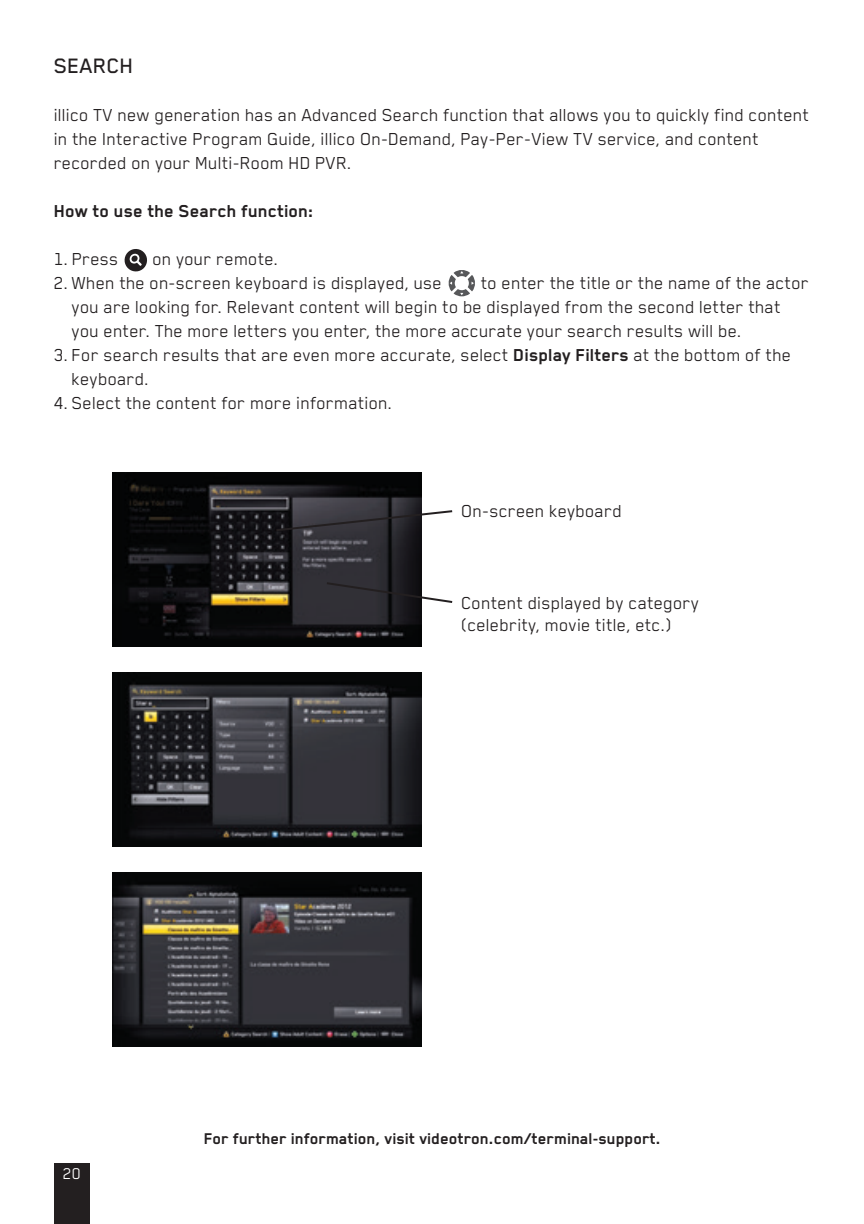
<style>
.page{position:relative;width:864px;height:1224px;background:#fff}
.page>*{position:absolute;margin:0;border:0;box-sizing:border-box;transform-origin:0 0}
.t1{font:500 24px "Blender Pro";color:#231f20}
.t2{font:20px/24px "Blender Pro";color:#231f20}
.t3{font:700 20px "Blender Pro";color:#231f20}
.t4{font:700 18px "Blender Pro";color:#231f20}
.t5{font:18px "Blender Pro";color:#fff}
.s1{font-weight:700}
</style>
<div class="page">
<div style="left:54px;top:1164px;width:36px;height:60px;background:#231f20"></div>
<svg style="left:124px;top:249px;width:23px;height:23px"></svg>
<svg style="left:448px;top:270px;width:27px;height:26px"></svg>
<img style="left:112px;top:472px;width:310px;height:174px">
<img style="left:112px;top:672px;width:310px;height:175px">
<img style="left:112px;top:873px;width:310px;height:174px">
<svg style="left:274px;top:509px;width:179px;height:23px"></svg>
<svg style="left:325px;top:581px;width:128px;height:23px"></svg>
<p class="t1" style="left:54px;top:53px;width:14px">SEAR</p>
<p class="t1" style="left:107px;top:53px;width:25px">CH</p>
<p class="t2" style="left:54px;top:103px;width:757px">illico TV new generation has an Advanced Search function that allows you to quickly find content in the Interactive Program Guide, illico On-Demand, Pay-Per-View TV service, and content recorded on your Multi-Room HD PVR.</p>
<p class="t3" style="left:54px;top:200px;width:261px">How to use the Search function:</p>
<p class="t2" style="left:54px;top:247px;width:66px">1. Press</p>
<p class="t2" style="left:153px;top:247px;width:127px">on your remote.</p>
<p class="t2" style="left:54px;top:271px;width:390px">2. When the on-screen keyboard is displayed, use</p>
<p class="t2" style="left:72px;top:271px;width:739px;text-indent:409px">to enter the title or the name of the actor you are looking for. Relevant content will begin to be displayed from the second letter that you enter. The more letters you enter, the more accurate your search results will be.</p>
<p class="t2" style="left:72px;top:343px;width:721px;text-indent:-18px">3. For search results that are even more accurate, select <span class="s1">Display Filters</span> at the bottom of the keyboard.</p>
<p class="t2" style="left:54px;top:391px;width:340px">4. Select the content for more information.</p>
<p class="t2" style="left:462px;top:498px;width:162px">On-screen keyboard</p>
<p class="t2" style="left:462px;top:592px;width:240px;line-height:22px">Content displayed by category (celebrity, movie title, etc.)</p>
<p class="t5" style="left:63px;top:1164px;width:20px">20</p>
<p class="t4" style="left:204px;top:1128px;width:458px">For further information, visit videotron.com/terminal-support.</p>
</div>
